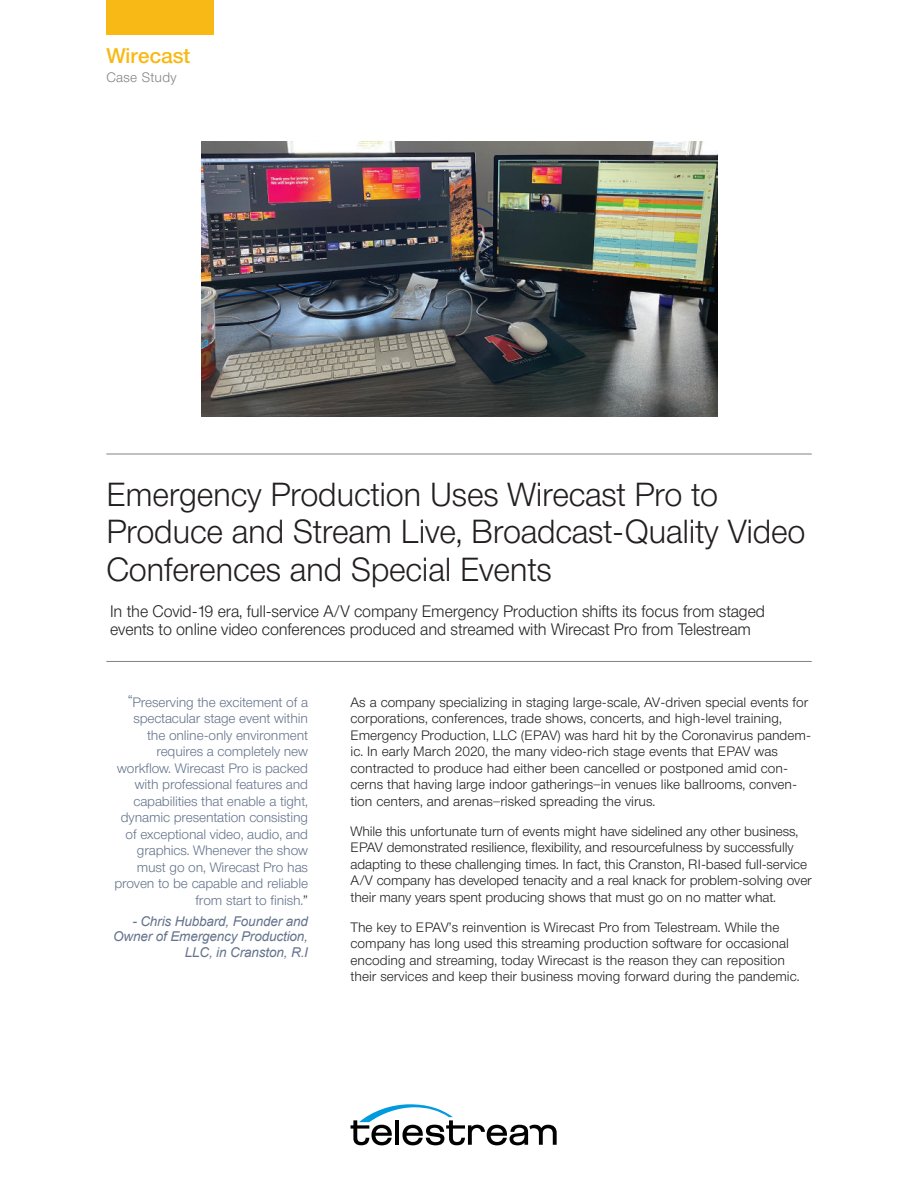
<style>
.page{position:relative;width:918px;height:1188px;background:#fff}
.page>*{position:absolute;margin:0;border:0;box-sizing:border-box;transform-origin:0 0}
.t1{font:300 33px/37.5px "Neue Helvetica BQ";letter-spacing:-.01em;color:#231f20}
.t2{font:500 21px "Neue Helvetica BQ";color:#f8b916}
.t3{font:300 16.5px/18px "Neue Helvetica BQ";letter-spacing:-.01em;color:#231f20;scale:.96 1}
.t4{font:300 13.5px/16.5px "Neue Helvetica BQ";color:#231f20}
.t5{font:300 13.5px/16.5px "Neue Helvetica BQ";letter-spacing:-.01em;color:#64748c;text-align:right}
.t6{font:italic 13.5px/15.8px "Arial";letter-spacing:-.01em;color:#64748c;text-align:right}
.t7{font:300 13.5px "Neue Helvetica BQ";letter-spacing:.02em;color:#808285}
.s1{font-family:"Arial";font-weight:400}
.s2{color:#231f20}
</style>
<div class="page">
<svg style="left:351px;top:1104px;width:206px;height:41px"></svg>
<img style="left:201px;top:141px;width:516px;height:276px">
<hr style="left:106px;top:454px;width:706px;height:1px;background:#808285">
<hr style="left:106px;top:661px;width:706px;height:1px;background:#808285">
<div style="left:106px;top:0;width:108px;height:34px;background:#f8b916"></div>
<h2 class="t2" style="left:106px;top:48px;width:86px">Wirecast</h2>
<p class="t7" style="left:106px;top:72px;width:72px">Case Study</p>
<h1 class="t1" style="left:106px;top:479px;width:701px">Emergency Production Uses Wirecast Pro to<br>Produce and Stream Live, Broadcast-Quality Video<br>Conferences and Special Events</h1>
<p class="t3" style="left:110px;top:604px;width:684px">In the Covid-19 era, full-service A/V company Emergency Production shifts its focus from staged events to online video conferences produced and streamed with Wirecast Pro from Telestream</p>
<p class="t5" style="left:114px;top:695px;width:195px"><span class="s1">“</span>Preserving the excitement of a spectacular stage event within the online-only environment requires a completely new workflow. Wirecast Pro is packed with professional features and capabilities that enable a tight, dynamic presentation consisting of exceptional video, audio, and graphics. Whenever the show must go on, Wirecast Pro has proven to be capable and reliable from start to finish.<span class="s2">”</span></p>
<p class="t6" style="left:113px;top:914px;width:196px">- Chris Hubbard, Founder and<br>Owner of Emergency Production,<br>LLC, in Cranston, R.I</p>
<p class="t4" style="left:351px;top:695px;width:462px">As a company specializing in staging large-scale, AV-driven special events for corporations, conferences, trade shows, concerts, and high-level training, Emergency Production, LLC (EPAV) was hard hit by the Coronavirus pandem&shy;ic. In early March 2020, the many video-rich stage events that EPAV was contracted to produce had either been cancelled or postponed amid con&shy;cerns that having large indoor gatherings—in venues like ballrooms, conven&shy;tion centers, and arenas—risked spreading the virus.</p>
<p class="t4" style="left:351px;top:824px;width:463px">While this unfortunate turn of events might have sidelined any other business, EPAV demonstrated resilience, flexibility, and resourcefulness by successfully adapting to these challenging times. In fact, this Cranston, RI-based full-service A/V company has developed tenacity and a real knack for problem-solving over their many years spent producing shows that must go on no matter what.</p>
<p class="t4" style="left:351px;top:920px;width:451px">The key to EPAV’s reinvention is Wirecast Pro from Telestream. While the company has long used this streaming production software for occasional encoding and streaming, today Wirecast is the reason they can reposition their services and keep their business moving forward during the pandemic.</p>
</div>
